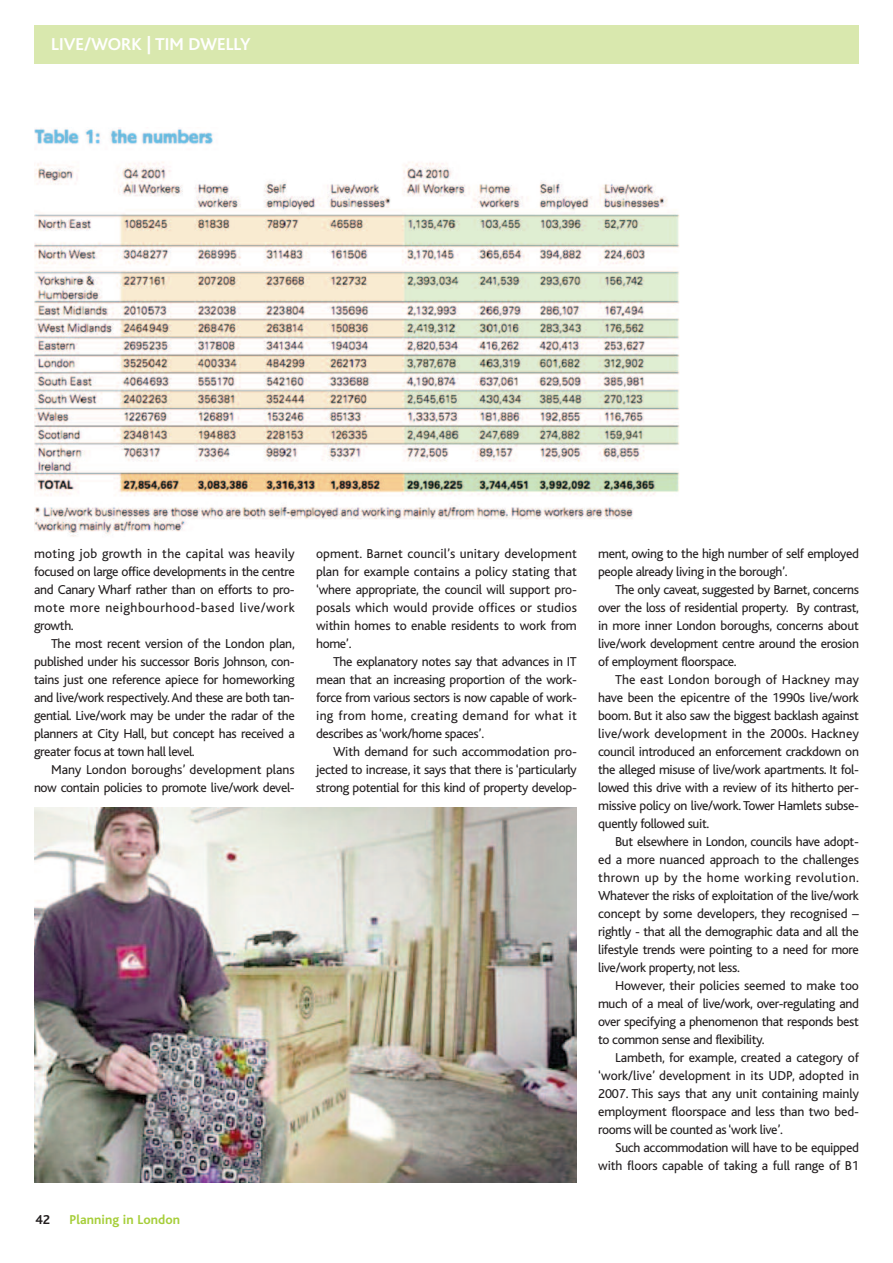
<style>
.page{position:relative;width:893px;height:1263px;background:#fff}
.page>*{position:absolute;margin:0;border:0;box-sizing:border-box;transform-origin:0 0}
.t1{font:700 18px "Bliss";color:#fff}
.t2{font:13.5px/18px "Bliss";letter-spacing:-.025em;color:#231f20;text-align:justify}
.t3{font:700 13.5px "Bliss";letter-spacing:.005em;color:#a6ce39}
.t4{font:700 13.5px "Bliss";color:#231f20}
</style>
<div class="page">
<div style="left:34px;top:26px;width:825px;height:38px;background:#d9e8ae"></div>
<img style="left:34px;top:128px;width:646px;height:409px">
<img style="left:34px;top:807px;width:543px;height:375px">
<h1 class="t1" style="left:51px;top:39px;width:201px">LIVE/WORK | TIM DWELLY</h1>
<p class="t2" style="left:34px;top:546px;width:262px">moting job growth in the capital was heavily focused on large office developments in the centre and Canary Wharf rather than on efforts to pro&shy;mote more neighbourhood-based live/work growth.</p>
<p class="t2" style="left:34px;top:636px;width:262px;text-indent:17px">The most recent version of the London plan, published under his successor Boris Johnson, con&shy;tains just one reference apiece for homeworking and live/work respectively.And these are both tan&shy;gential. Live/work may be under the radar of the planners at City Hall, but concept has received a greater focus at town hall level.</p>
<p class="t2" style="left:34px;top:762px;width:262px;text-align:right">Many London boroughs’ development plans now contain policies to promote live/work devel-</p>
<p class="t2" style="left:316px;top:546px;width:262px">opment. Barnet council’s unitary development plan for example contains a policy stating that ‘where appropriate, the council will support pro&shy;posals which would provide offices or studios within homes to enable residents to work from home’.</p>
<p class="t2" style="left:316px;top:654px;width:262px;text-indent:17px">The explanatory notes say that advances in IT mean that an increasing proportion of the work&shy;force from various sectors is now capable of work&shy;ing from home, creating demand for what it describes as ‘work/home spaces’.</p>
<p class="t2" style="left:316px;top:744px;width:262px;text-indent:17px">With demand for such accommodation pro&shy;jected to increase, it says that there is ‘particularly strong potential for this kind of property develop-</p>
<p class="t4" style="left:36px;top:1215px;width:16px">42</p>
<p class="t3" style="left:70px;top:1215px;width:112px">Planning in London</p>
<p class="t2" style="left:598px;top:546px;width:262px">ment, owing to the high number of self employed people already living in the borough’.</p>
<p class="t2" style="left:598px;top:582px;width:262px;text-indent:17px">The only caveat, suggested by Barnet, concerns over the loss of residential property. By contrast, in more inner London boroughs, concerns about live/work development centre around the erosion of employment floorspace.</p>
<p class="t2" style="left:598px;top:672px;width:262px;text-indent:17px">The east London borough of Hackney may have been the epicentre of the 1990s live/work boom. But it also saw the biggest backlash against live/work development in the 2000s. Hackney council introduced an enforcement crackdown on the alleged misuse of live/work apartments. It fol&shy;lowed this drive with a review of its hitherto per&shy;missive policy on live/work. Tower Hamlets subse&shy;quently followed suit.</p>
<p class="t2" style="left:598px;top:834px;width:262px;text-indent:17px">But elsewhere in London, councils have adopt&shy;ed a more nuanced approach to the challenges thrown up by the home working revolution.<br>Whatever the risks of exploitation of the live/work concept by some developers, they recognised – rightly - that all the demographic data and all the lifestyle trends were pointing to a need for more live/work property, not less.</p>
<p class="t2" style="left:598px;top:978px;width:262px;text-indent:17px">However, their policies seemed to make too much of a meal of live/work, over-regulating and over specifying a phenomenon that responds best to common sense and flexibility.</p>
<p class="t2" style="left:598px;top:1050px;width:262px;text-indent:17px">Lambeth, for example, created a category of ‘work/live’ development in its UDP, adopted in 2007. This says that any unit containing mainly employment floorspace and less than two bed&shy;rooms will be counted as ‘work live’.</p>
<p class="t2" style="left:598px;top:1140px;width:262px;text-align:right">Such accommodation will have to be equipped with floors capable of taking a full range of B1</p>
</div>
